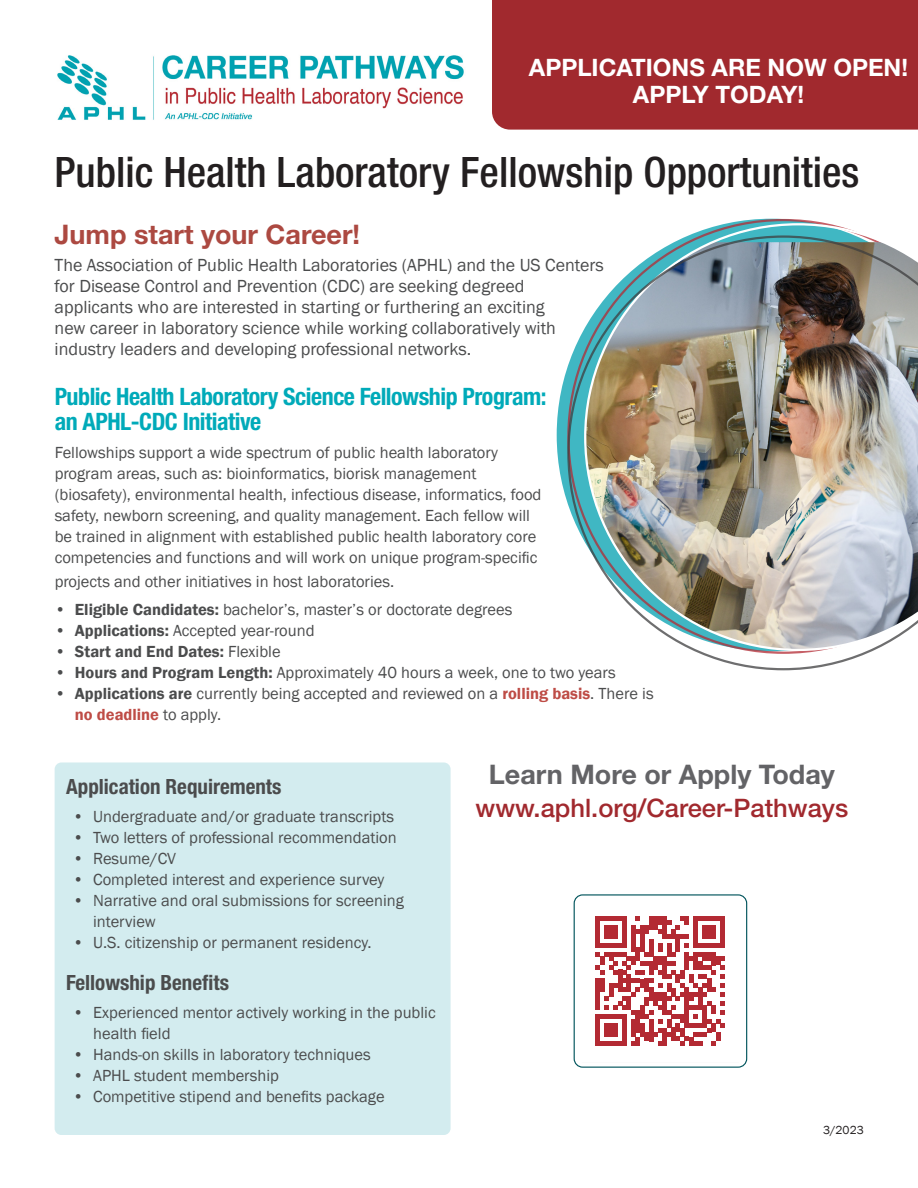
<style>
.page{position:relative;width:918px;height:1188px;background:#fff}
.page>*{position:absolute;margin:0;border:0;box-sizing:border-box;transform-origin:0 0}
.t1{font:500 condensed 42px "Helvetica Neue LT Std";color:#231f20}
.t2{font:700 27px "Helvetica Neue LT Std";color:#636366}
.Header_1{font:700 27px "Helvetica Neue LT Std";color:#ac4941}
.t3{font:500 25.5px "Helvetica Neue LT Std";color:#a1292e}
.Body{font:700 condensed 24px/25.5px "Helvetica Neue LT Std";letter-spacing:-.02em;color:#00aab9}
.t4{font:700 24px "Helvetica Neue LT Std";color:#fff}
.Intro{font:700 condensed 21px "Helvetica Neue LT Std";color:#4b4c4d}
.body_-_bullet{font:700 condensed 21px "Helvetica Neue LT Std";color:#4b4c4d}
.Body-2{font:18px/21px "Franklin Gothic";color:#4b4c4d}
.Body-3{font:16.5px/21px "Franklin Gothic";color:#4b4c4d}
.t5{font:600 16.5px "Franklin Gothic";color:#4b4c4d}
.t6{font:12px "Franklin Gothic";color:#231f20}
.s1{font-weight:600}
.s2{font-weight:400}
.s3{font-weight:600;color:#be4c46}
</style>
<div class="page">
<svg style="left:557px;top:369px;width:10px;height:132px"></svg>
<img style="left:57px;top:55px;width:407px;height:65px">
<div style="left:574px;top:894px;width:173px;height:174px;border:1px solid #01545c;border-radius:8px"></div>
<svg style="left:595px;top:916px;width:130px;height:130px"></svg>
<svg style="left:690px;top:223px;width:171px;height:12px"></svg>
<img style="left:567px;top:235px;width:351px;height:435px">
<div style="left:492px;top:0;width:426px;height:130px;background:#a1292e"></div>
<div style="left:55px;top:762px;width:396px;height:373px;background:#d3ecef;border-radius:7px"></div>
<p class="t4" style="left:529px;top:52px;width:381px">APPLICATIONS ARE NOW OPEN!</p>
<p class="t4" style="left:633px;top:79px;width:173px">APPLY TODAY!</p>
<p class="t1" style="left:55px;top:147px;width:806px">Public Health Laboratory Fellowship Opportunities</p>
<p class="Header_1" style="left:55px;top:217px;width:307px">Jump start your Career!</p>
<p class="Body-2" style="left:55px;top:255px;width:551px">The Association of Public Health Laboratories (APHL) and the US Centers for Disease Control and Prevention (CDC) are seeking degreed applicants who are interested in starting or furthering an exciting<br>new career in laboratory science while working collaboratively with industry leaders and developing professional networks.</p>
<p class="Body" style="left:55px;top:383px;width:493px">Public Health Laboratory Science Fellowship Program: an APHL-CDC Initiative</p>
<p class="Body-3" style="left:55px;top:442px;width:488px">Fellowships support a wide spectrum of public health laboratory program areas, such as: bioinformatics, biorisk management (biosafety), environmental health, infectious disease, informatics, food safety, newborn screening, and quality management. Each fellow will be trained in alignment with established public health laboratory core competencies and functions and will work on unique program-specific</p>
<p class="Body-3" style="left:55px;top:571px;width:341px">projects and other initiatives in host laboratories.</p>
<p class="Body-3" style="left:55px;top:599px;width:459px"><span class="s1">• Eligible Candidates:</span> bachelor’s, master’s or doctorate degrees</p>
<p class="Body-3" style="left:55px;top:620px;width:261px"><span class="s1">• Applications:</span> Accepted year-round</p>
<p class="t5" style="left:55px;top:641px;width:227px">• Start and End Dates: <span class="s2">Flexible</span></p>
<p class="Body-3" style="left:55px;top:662px;width:563px"><span class="s1">• Hours and Program Length:</span> Approximately 40 hours a week, one to two years</p>
<p class="Body-3" style="left:75px;top:683px;width:580px;text-indent:-20px"><span class="s1">• Applications are</span> currently being accepted and reviewed on a <span class="s3">rolling basis</span>. There is <span class="s3">no deadline</span> to apply.</p>
<p class="Intro" style="left:66px;top:774px;width:217px">Application Requirements</p>
<p class="Body-3" style="left:73px;top:807px;width:323px">• Undergraduate and/or graduate transcripts</p>
<p class="Body-3" style="left:73px;top:828px;width:325px">• Two letters of professional recommendation</p>
<p class="Body-3" style="left:73px;top:849px;width:105px">• Resume/CV</p>
<p class="Body-3" style="left:73px;top:870px;width:313px">• Completed interest and experience survey</p>
<p class="Body-3" style="left:93px;top:891px;width:312px;text-indent:-20px">• Narrative and oral submissions for screening interview</p>
<p class="Body-3" style="left:73px;top:933px;width:300px">• U.S. citizenship or permanent residency.</p>
<p class="body_-_bullet" style="left:66px;top:970px;width:164px">Fellowship Benefits</p>
<p class="Body-3" style="left:93px;top:1002px;width:344px;text-indent:-20px">• Experienced mentor actively working in the public health field</p>
<p class="Body-3" style="left:73px;top:1044px;width:299px">• Hands-on skills in laboratory techniques</p>
<p class="Body-3" style="left:73px;top:1065px;width:207px">• APHL student membership</p>
<p class="Body-3" style="left:73px;top:1086px;width:313px">• Competitive stipend and benefits package</p>
<p class="t2" style="left:489px;top:758px;width:348px">Learn More or Apply Today</p>
<p class="t3" style="left:476px;top:793px;width:374px">www.aphl.org/Career-Pathways</p>
<p class="t6" style="left:823px;top:1122px;width:42px">3/2023</p>
</div>
